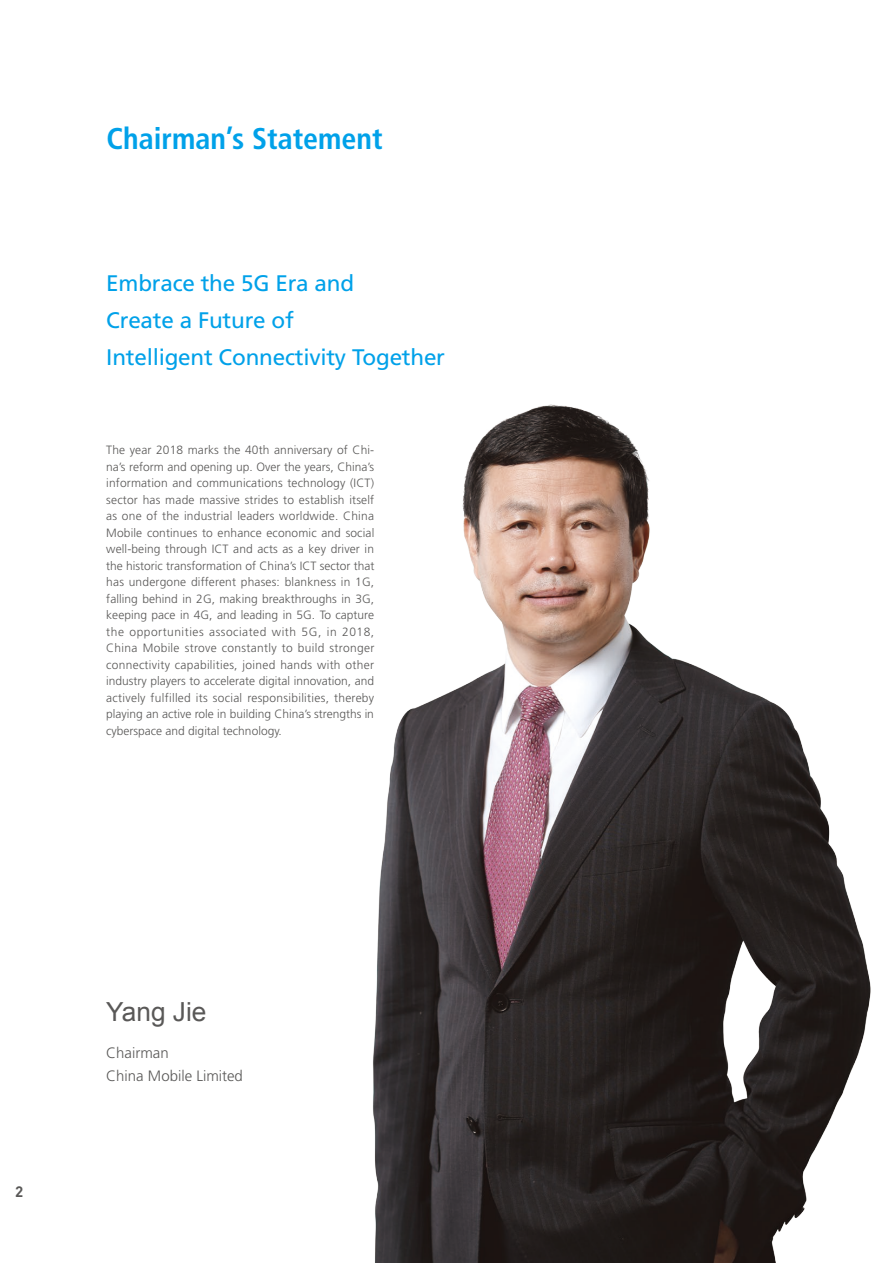
<style>
.page{position:relative;width:893px;height:1263px;background:#fff}
.page>*{position:absolute;margin:0;border:0;box-sizing:border-box;transform-origin:0 0}
.t1{font:700 condensed 30px "Frutiger LT Std";color:#00a1e9}
.t2{font:26.25px "Arial";color:#595857}
.t3{font:22.5px/36.9px "Frutiger LT Std";letter-spacing:-.01em;color:#00a1e9}
.t4{font:300 15px/22.8px "Frutiger LT Std";color:#595857}
.t5{font:700 15px "DIN";color:#595857}
.t6{font:300 12px/16.5px "Frutiger LT Std";color:#595857;text-align:justify}
</style>
<div class="page">
<img style="left:373px;top:404px;width:498px;height:859px">
<h1 class="t1" style="left:106px;top:121px;width:278px">Chairman’s Statement</h1>
<h3 class="t3" style="left:106px;top:265px;width:340px">Embrace the 5G Era and<br>Create a Future of<br>Intelligent Connectivity Together</h3>
<p class="t6" style="left:106px;top:442px;width:270px">The year 2018 marks the 40th anniversary of Chi&shy;na’s reform and opening up. Over the years, China’s information and communications technology (ICT) sector has made massive strides to establish itself as one of the industrial leaders worldwide. China Mobile continues to enhance economic and social well-being through ICT and acts as a key driver in the historic transformation of China’s ICT sector that has undergone different phases: blankness in 1G, falling behind in 2G, making breakthroughs in 3G, keeping pace in 4G, and leading in 5G. To capture the opportunities associated with 5G, in 2018, China Mobile strove constantly to build stronger connectivity capabilities, joined hands with other industry players to accelerate digital innovation, and actively fulfilled its social responsibilities, thereby playing an active role in building China’s strengths in cyberspace and digital technology.</p>
<p class="t5" style="left:15px;top:1182px;width:10px">2</p>
<h2 class="t2" style="left:106px;top:994px;width:102px">Yang Jie</h2>
<p class="t4" style="left:106px;top:1042px;width:138px">Chairman<br>China Mobile Limited</p>
</div>
